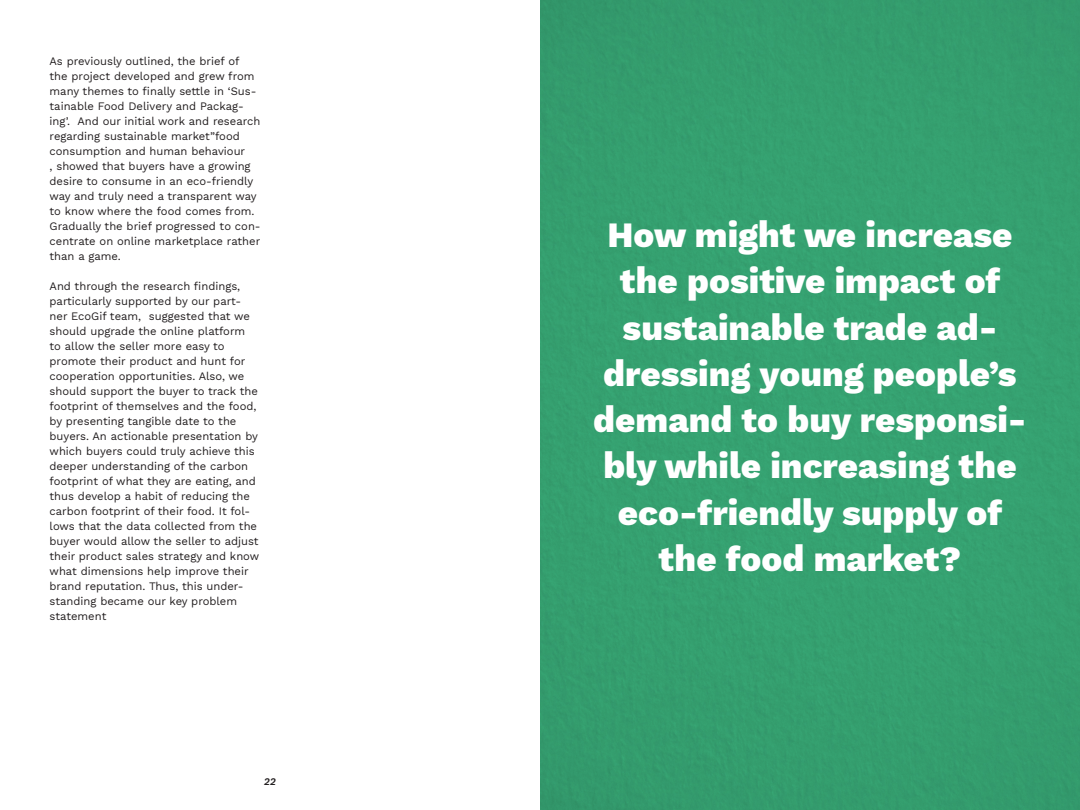
<style>
.page{position:relative;width:1080px;height:810px;background:#fff}
.page>*{position:absolute;margin:0;border:0;box-sizing:border-box;transform-origin:0 0}
.t1{font:800 35px/46.2px "Work Sans";color:#fff;text-align:center}
.t2{font:11.25px/15px "Work Sans";color:#231f20}
.t3{font:italic 600 10px "Work Sans";color:#231f20}
</style>
<div class="page">
<div style="left:540px;top:0;width:540px;height:810px;background:#35a06f"></div>
<p class="t2" style="left:50px;top:53px;width:213px">As previously outlined, the brief of<br>the project developed and grew from many themes to finally settle in ‘Sus&shy;tainable Food Delivery and Packag&shy;ing’. And our initial work and research regarding sustainable market”food consumption and human behaviour<br>, showed that buyers have a growing desire to consume in an eco-friendly way and truly need a transparent way to know where the food comes from.<br>Gradually the brief progressed to con&shy;centrate on online marketplace rather than a game.</p>
<p class="t2" style="left:50px;top:278px;width:211px">And through the research findings, particularly supported by our part&shy;ner EcoGif team, suggested that we should upgrade the online platform to allow the seller more easy to promote their product and hunt for cooperation opportunities. Also, we should support the buyer to track the footprint of themselves and the food, by presenting tangible date to the buyers. An actionable presentation by which buyers could truly achieve this deeper understanding of the carbon footprint of what they are eating, and thus develop a habit of reducing the carbon footprint of their food. It fol&shy;lows that the data collected from the buyer would allow the seller to adjust their product sales strategy and know what dimensions help improve their brand reputation. Thus, this under&shy;standing became our key problem statement</p>
<p class="t3" style="left:264px;top:774px;width:13px">22</p>
<h1 class="t1" style="left:593px;top:211px;width:435px">How might we increase the positive impact of sustainable trade ad&shy;dressing young people’s demand to buy responsi&shy;bly while increasing the eco-friendly supply of the food market?</h1>
</div>
